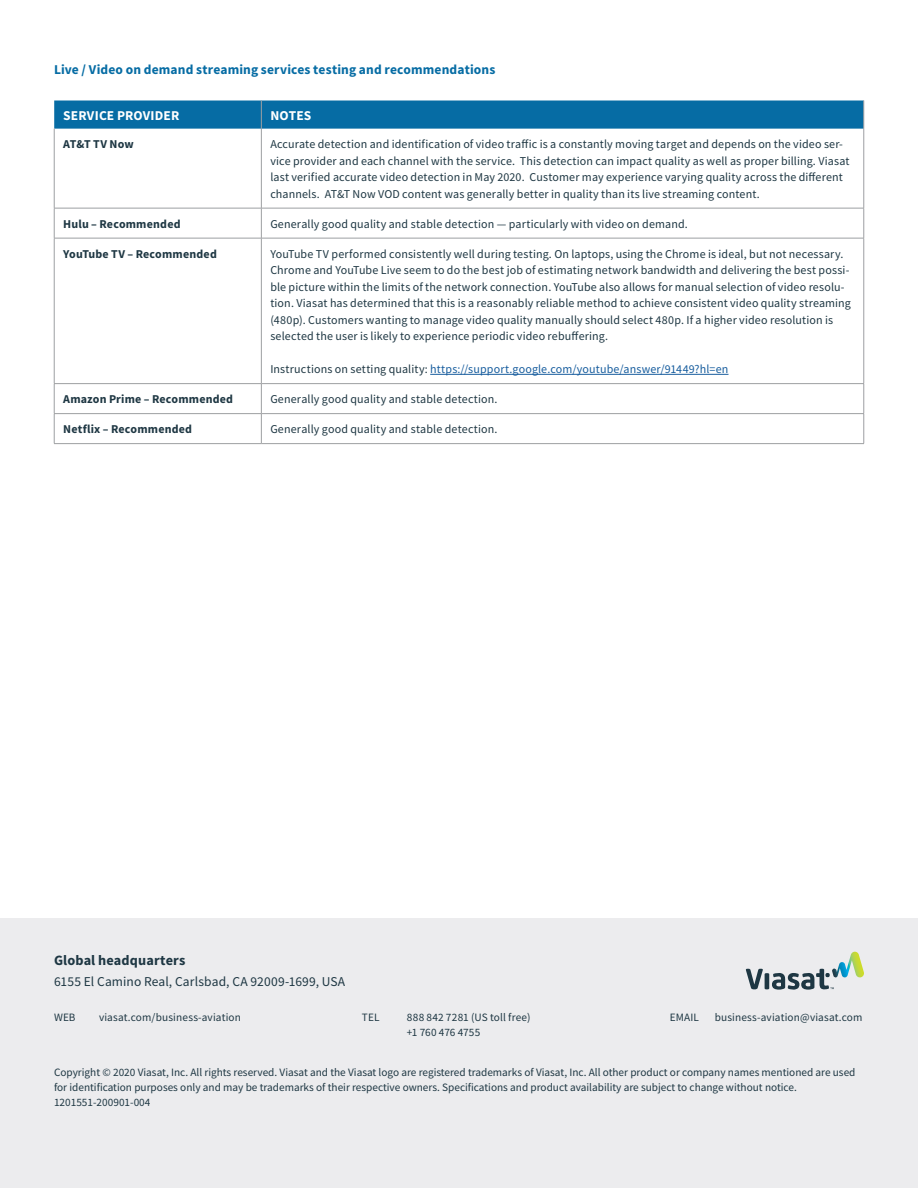
<style>
.page{position:relative;width:918px;height:1188px;background:#fff}
.page>*{position:absolute;margin:0;border:0;box-sizing:border-box;transform-origin:0 0}
.Content_header{font:700 14.25px "Source Sans Pro";letter-spacing:.01em;color:#1e3743}
.Body_Header{font:700 13.5px "Source Sans Pro";letter-spacing:.01em;color:#066ca4}
.Body_copy{font:13.5px "Source Sans Pro";letter-spacing:.005em;color:#1e3743}
.Table_2_Header__Cent{font:700 13.5px "Source Sans Pro";letter-spacing:.01em;color:#fff}
.Table_2_text__center{font:12px/16.5px "Source Sans Pro";letter-spacing:.01em;color:#1e3743}
.Table_2_text__left{font:700 12px "Source Sans Pro";letter-spacing:.015em;color:#1e3743}
.Table_2_text__center-2{font:12px "Source Sans Pro";letter-spacing:.01em;color:#175d9e}
.Basic_caption{font:11.25px/15.1px "Source Sans Pro";color:#1e3743}
.Contact_Information{font:11.25px/15.1px "Source Sans Pro";letter-spacing:.015em;color:#1e3743}
.s1{color:#1e3743}
</style>
<div class="page">
<div style="left:0;top:918px;width:918px;height:270px;background:#ececee"></div>
<svg style="left:746px;top:952px;width:118px;height:38px"></svg>
<hr style="left:54px;top:129px;width:1px;height:79px;background:#9d9fa2">
<hr style="left:864px;top:129px;width:1px;height:79px;background:#9d9fa2">
<hr style="left:54px;top:208px;width:1px;height:30px;background:#9d9fa2">
<hr style="left:864px;top:208px;width:1px;height:30px;background:#9d9fa2">
<hr style="left:54px;top:238px;width:1px;height:145px;background:#9d9fa2">
<hr style="left:864px;top:238px;width:1px;height:145px;background:#9d9fa2">
<svg style="left:54px;top:384px;width:1px;height:59px"></svg>
<svg style="left:864px;top:384px;width:1px;height:59px"></svg>
<hr style="left:54px;top:208px;width:207px;height:1px;background:#9d9fa2">
<hr style="left:261px;top:208px;width:603px;height:1px;background:#9d9fa2">
<hr style="left:54px;top:238px;width:207px;height:1px;background:#9d9fa2">
<hr style="left:261px;top:238px;width:603px;height:1px;background:#9d9fa2">
<hr style="left:54px;top:383px;width:207px;height:1px;background:#9d9fa2">
<hr style="left:261px;top:383px;width:603px;height:1px;background:#9d9fa2">
<hr style="left:54px;top:413px;width:207px;height:1px;background:#9d9fa2">
<hr style="left:261px;top:413px;width:603px;height:1px;background:#9d9fa2">
<hr style="left:54px;top:443px;width:207px;height:1px;background:#9d9fa2">
<hr style="left:261px;top:443px;width:603px;height:1px;background:#9d9fa2">
<svg style="left:54px;top:100px;width:811px;height:29px;background:#0e70a6"></svg>
<hr style="left:261px;top:129px;width:1px;height:79px;background:#9d9fa2">
<hr style="left:261px;top:208px;width:1px;height:30px;background:#9d9fa2">
<hr style="left:261px;top:238px;width:1px;height:145px;background:#9d9fa2">
<svg style="left:261px;top:384px;width:1px;height:59px"></svg>
<hr style="left:430px;top:374px;width:299px;height:1px;background:#175d9e">
<p class="Body_Header" style="left:54px;top:61px;width:443px">Live / Video on demand streaming services testing and recommendations</p>
<p class="Table_2_Header__Cent" style="left:63px;top:106px;width:118px">SERVICE PROVIDER</p>
<p class="Table_2_Header__Cent" style="left:270px;top:106px;width:43px">NOTES</p>
<p class="Table_2_text__left" style="left:63px;top:136px;width:72px">AT&amp;T TV Now</p>
<p class="Table_2_text__center" style="left:270px;top:136px;width:581px">Accurate detection and identification of video traffic is a constantly moving target and depends on the video ser&shy;vice provider and each channel with the service. This detection can impact quality as well as proper billing. Viasat last verified accurate video detection in May 2020. Customer may experience varying quality across the different channels. AT&amp;T Now VOD content was generally better in quality than its live streaming content.</p>
<p class="Table_2_text__left" style="left:63px;top:216px;width:119px">Hulu – Recommended</p>
<p class="Table_2_text__center" style="left:270px;top:215px;width:419px">Generally good quality and stable detection — particularly with video on demand.</p>
<p class="Table_2_text__left" style="left:63px;top:246px;width:155px">YouTube TV – Recommended</p>
<p class="Table_2_text__center" style="left:270px;top:245px;width:582px">YouTube TV performed consistently well during testing. On laptops, using the Chrome is ideal, but not necessary.<br>Chrome and YouTube Live seem to do the best job of estimating network bandwidth and delivering the best possi&shy;ble picture within the limits of the network connection. YouTube also allows for manual selection of video resolu&shy;tion. Viasat has determined that this is a reasonably reliable method to achieve consistent video quality streaming (480p). Customers wanting to manage video quality manually should select 480p. If a higher video resolution is selected the user is likely to experience periodic video rebuffering.</p>
<p class="Table_2_text__center-2" style="left:270px;top:362px;width:460px"><span class="s1">Instructions on setting quality:</span> https://support.google.com/youtube/answer/91449?hl=en</p>
<p class="Table_2_text__left" style="left:63px;top:391px;width:171px">Amazon Prime – Recommended</p>
<p class="Table_2_text__center" style="left:270px;top:391px;width:229px">Generally good quality and stable detection.</p>
<p class="Table_2_text__left" style="left:63px;top:421px;width:130px">Netflix – Recommended</p>
<p class="Table_2_text__center" style="left:270px;top:421px;width:229px">Generally good quality and stable detection.</p>
<p class="Content_header" style="left:54px;top:951px;width:133px">Global headquarters</p>
<p class="Body_copy" style="left:54px;top:972px;width:293px">6155 El Camino Real, Carlsbad, CA 92009-1699, USA</p>
<p class="Contact_Information" style="left:54px;top:1010px;width:23px">WEB</p>
<p class="Contact_Information" style="left:99px;top:1010px;width:144px">viasat.com/business-aviation</p>
<p class="Contact_Information" style="left:362px;top:1010px;width:19px">TEL</p>
<p class="Contact_Information" style="left:407px;top:1010px;width:125px">888 842 7281 (US toll free) +1 760 476 4755</p>
<p class="Contact_Information" style="left:670px;top:1010px;width:31px">EMAIL</p>
<p class="Contact_Information" style="left:715px;top:1010px;width:149px">business-aviation@viasat.com</p>
<p class="Basic_caption" style="left:54px;top:1065px;width:803px">Copyright © 2020 Viasat, Inc. All rights reserved. Viasat and the Viasat logo are registered trademarks of Viasat, Inc. All other product or company names mentioned are used for identification purposes only and may be trademarks of their respective owners. Specifications and product availability are subject to change without notice.<br>1201551-200901-004</p>
</div>
